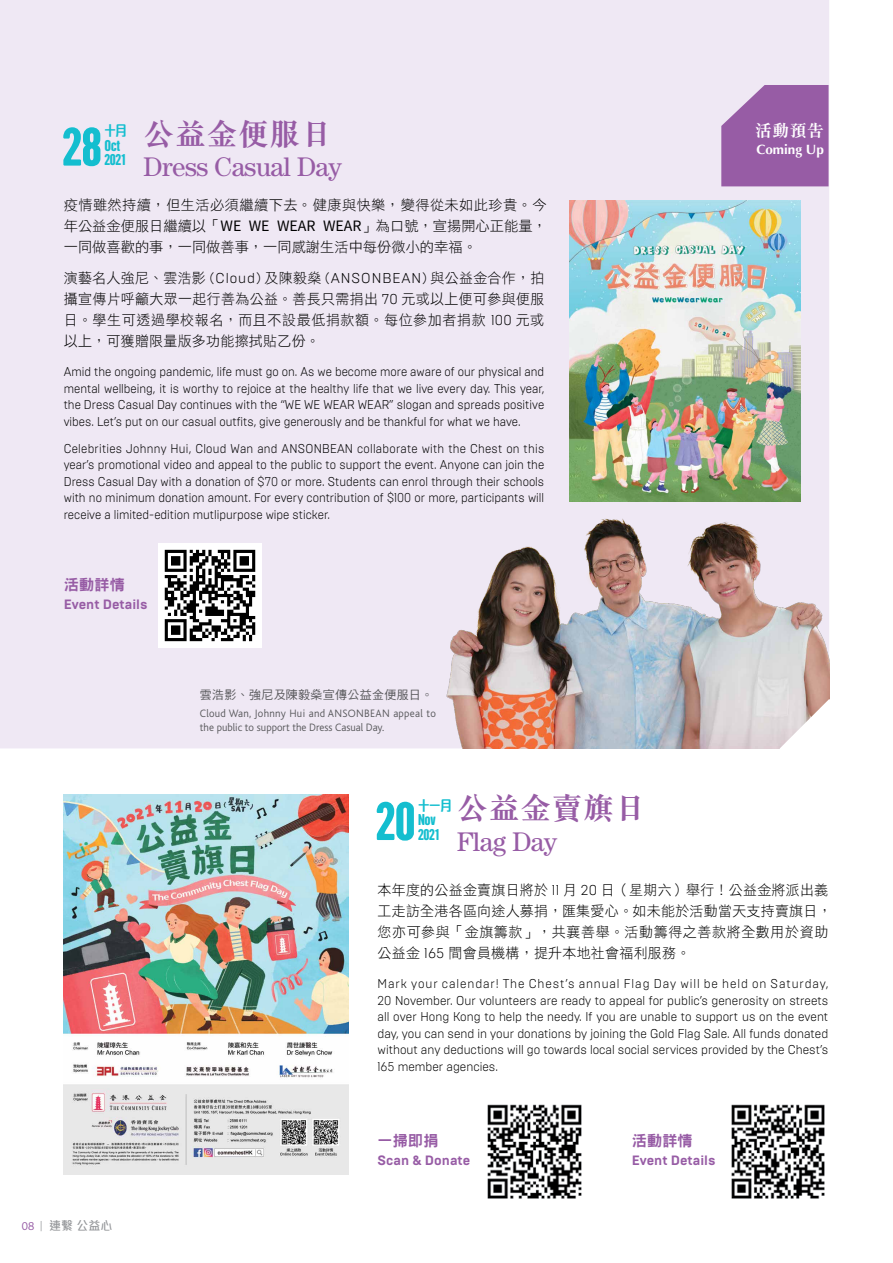
<style>
.page{position:relative;width:893px;height:1263px;background:#fff}
.page>*{position:absolute;margin:0;border:0;box-sizing:border-box;transform-origin:0 0}
.t1{font:57px "Hector Rounded";color:#14becf}
.t2{font:700 31.5px "M Sung HK";color:#975ca5}
.t3{font:27px "Century";letter-spacing:-.02em;color:#975ca5}
.t4{font:700 17.25px "M Sung HK";color:#fff}
.t5{font:16.5px/14.2px "Hector Rounded";letter-spacing:-.02em;color:#14becf}
.t6{font:15px "DF Hei Std W9";letter-spacing:.02em;color:#975ca5}
.t7{font:14.25px/21px "DF Hei Std W3";letter-spacing:.02em;color:#000;text-align:justify}
.t8{font:800 14.25px "M Elle HK";color:#14becf;scale:.8 1}
.t9{font:700 13.5px "Brutal Type";color:#975ca5}
.t10{font:700 13.5px "Optima";color:#fff}
.t11{font:300 12.75px/16.5px "Brutal Type";color:#000;text-align:justify;scale:.92 1}
.t12{font:300 12.75px/16.5px "Brutal Type";color:#000;text-align:justify;scale:.95 1}
.t13{font:12px "DF Hei Std W5";letter-spacing:.025em;color:#58585b}
.t14{font:500 12px "M Elle HK";color:#939598}
.t15{font:300 11.25px/13.5px "Bliss";letter-spacing:.01em;color:#58585b;scale:.96 1}
.s1{font-family:"Noto Sans HK"}
.s2{font-family:"Brutal Type";font-weight:300}
.s3{font-family:"Bliss";font-weight:300;color:#975ca5}
</style>
<div class="page">
<div style="left:0;top:0;width:829px;height:748px;background:#efe8f4"></div>
<svg style="left:721px;top:85px;width:107px;height:101px;background:#9e67ab"></svg>
<img style="left:570px;top:200px;width:231px;height:302px">
<img style="left:64px;top:794px;width:285px;height:380px">
<img style="left:158px;top:544px;width:103px;height:103px">
<img style="left:731px;top:1104px;width:94px;height:95px">
<img style="left:487px;top:1104px;width:95px;height:95px">
<img style="left:443px;top:517px;width:386px;height:231px">
<svg style="left:780px;top:699px;width:50px;height:49px"></svg>
<h1 class="t1" style="left:62px;top:117px;width:41px">28</h1>
<p class="t8" style="left:104px;top:124px;width:30px">十月</p>
<p class="t5" style="left:104px;top:139px;width:24px">Oct<br>2021</p>
<h2 class="t2" style="left:143px;top:118px;width:190px">公益金便服日</h2>
<h3 class="t3" style="left:143px;top:151px;width:200px">Dress Casual Day</h3>
<p class="t7" style="left:64px;top:194px;width:484px">疫情雖然持續，但生活必須繼續下去。健康與快樂，變得從未如此珍貴。今年公益金便服日繼續以「<span class="s1">WE WE WEAR WEAR</span>」為口號，宣揚開心正能量，一同做喜歡的事，一同做善事，一同感謝生活中每份微小的幸福。</p>
<p class="t7" style="left:64px;top:267px;width:482px">演藝名人強尼、雲浩影 (<span class="s2">Cloud</span>) 及陳毅燊 (<span class="s2">ANSONBEAN</span>) 與公益金合作，拍攝宣傳片呼籲大眾一起行善為公益。善長只需捐出 <span class="s2">70</span> 元或以上便可參與便服日。學生可透過學校報名，而且不設最低捐款額。每位參加者捐款 <span class="s2">100</span> 元或以上，可獲贈限量版多功能擦拭貼乙份。</p>
<p class="t11" style="left:64px;top:364px;width:524px">Amid the ongoing pandemic, life must go on. As we become more aware of our physical and mental wellbeing, it is worthy to rejoice at the healthy life that we live every day. This year, the Dress Casual Day continues with the “WE WE WEAR WEAR” slogan and spreads positive vibes. Let’s put on our casual outfits, give generously and be thankful for what we have.</p>
<p class="t11" style="left:64px;top:440px;width:524px">Celebrities Johnny Hui, Cloud Wan and ANSONBEAN collaborate with the Chest on this year’s promotional video and appeal to the public to support the event. Anyone can join the Dress Casual Day with a donation of $70 or more. Students can enrol through their schools with no minimum donation amount. For every contribution of $100 or more, participants will receive a limited-edition mutlipurpose wipe sticker.</p>
<p class="t6" style="left:64px;top:576px;width:62px">活動詳情</p>
<p class="t9" style="left:64px;top:596px;width:85px">Event Details</p>
<p class="t13" style="left:200px;top:688px;width:235px">雲浩影、強尼及陳毅燊宣傳公益金便服日。</p>
<p class="t15" style="left:200px;top:707px;width:247px">Cloud Wan, Johnny Hui and ANSONBEAN appeal to the public to support the Dress Casual Day.</p>
<h2 class="t2" style="left:457px;top:793px;width:190px">公益金賣旗日</h2>
<h3 class="t3" style="left:457px;top:826px;width:102px">Flag Day</h3>
<h1 class="t1" style="left:376px;top:792px;width:41px">20</h1>
<p class="t8" style="left:418px;top:798px;width:44px">十一月</p>
<p class="t5" style="left:418px;top:813px;width:24px">Nov<br>2021</p>
<h3 class="t4" style="left:755px;top:122px;width:70px">活動預告</h3>
<p class="t10" style="left:756px;top:141px;width:69px">Coming Up</p>
<p class="t7" style="left:378px;top:879px;width:456px;text-align:left">本年度的公益金賣旗日將於 <span class="s2">11</span> 月 <span class="s2">20</span> 日（星期六）舉行！公益金將派出義工走訪全港各區向途人募捐，匯集愛心。如未能於活動當天支持賣旗日，您亦可參與「金旗籌款」，共襄善舉。活動籌得之善款將全數用於資助公益金 <span class="s2">165</span> 間會員機構，提升本地社會福利服務。</p>
<p class="t12" style="left:378px;top:976px;width:476px">Mark your calendar! The Chest’s annual Flag Day will be held on Saturday, 20 November. Our volunteers are ready to appeal for public’s generosity on streets all over Hong Kong to help the needy. If you are unable to support us on the event day, you can send in your donations by joining the Gold Flag Sale. All funds donated without any deductions will go towards local social services provided by the Chest’s 165 member agencies.</p>
<p class="t14" style="left:22px;top:1220px;width:92px"><span class="s3">08</span> <span class="s2">|</span> 連繫 公益心</p>
<p class="t6" style="left:378px;top:1133px;width:62px">一掃即捐</p>
<p class="t9" style="left:378px;top:1152px;width:94px">Scan &amp; Donate</p>
<p class="t6" style="left:632px;top:1132px;width:62px">活動詳情</p>
<p class="t9" style="left:632px;top:1152px;width:85px">Event Details</p>
</div>
